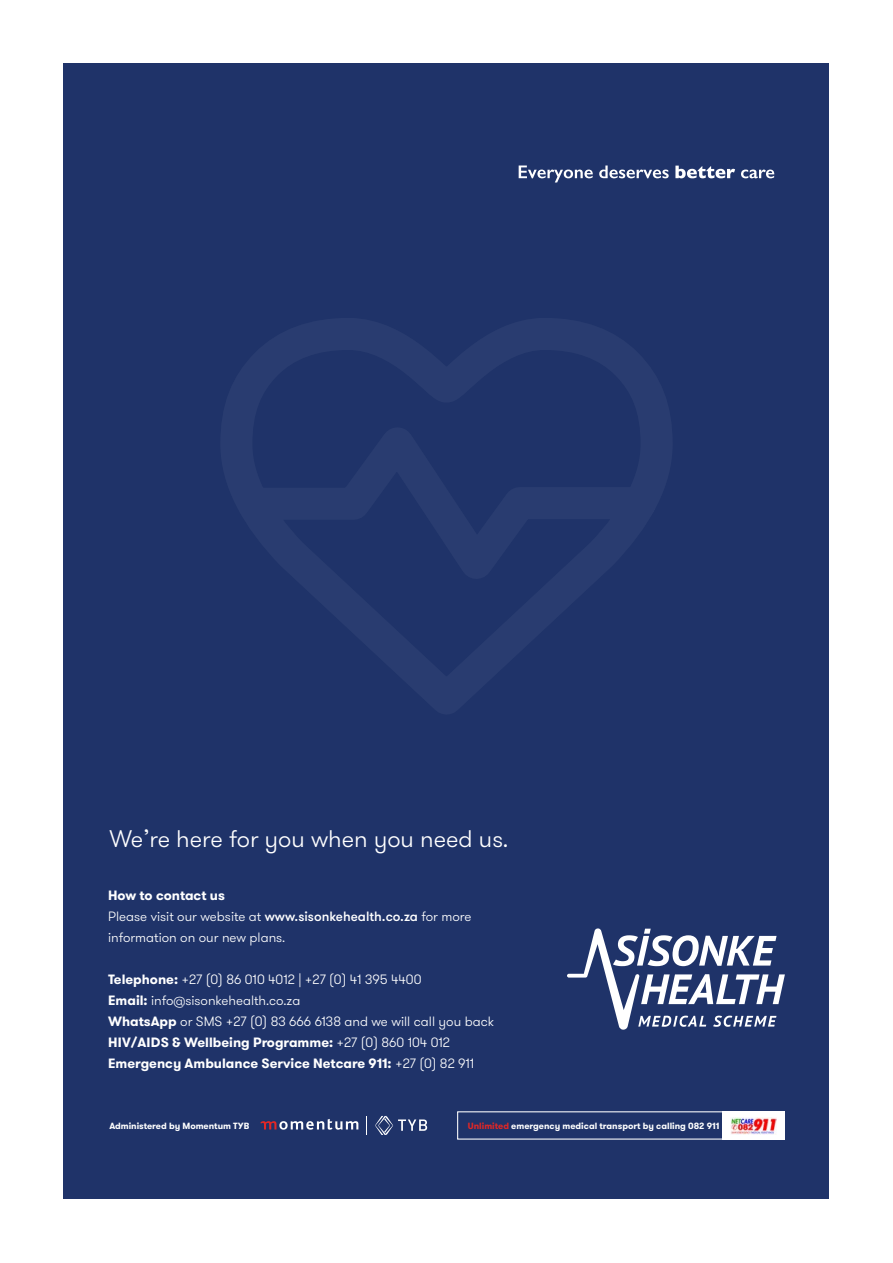
<style>
.page{position:relative;width:893px;height:1263px;background:#fff}
.page>*{position:absolute;margin:0;border:0;box-sizing:border-box;transform-origin:0 0}
.t1{font:300 24px "GT Walsheim";color:#fff}
.t2{font:300 13.5px/21px "GT Walsheim";color:#fff}
.t3{font:700 13.5px "GT Walsheim";color:#fff}
.t4{font:700 9px "GT Walsheim";color:#fff}
.s1{font-weight:500}
.s2{font-weight:700}
.s3{font-weight:300}
.s4{color:#e12725}
</style>
<div class="page">
<div style="left:64px;top:64px;width:765px;height:1135px;background:#1f3369"></div>
<svg style="left:519px;top:165px;width:255px;height:17px"></svg>
<svg style="left:260px;top:1119px;width:98px;height:11px"></svg>
<svg style="left:375px;top:1116px;width:52px;height:19px"></svg>
<div style="left:722px;top:1111px;width:63px;height:28px;background:#fff"></div>
<img style="left:731px;top:1118px;width:46px;height:16px">
<svg style="left:567px;top:928px;width:218px;height:102px"></svg>
<p class="t1" style="left:109px;top:823px;width:401px">We’re here for you when you need us.</p>
<p class="t3" style="left:108px;top:886px;width:118px">How to contact us</p>
<p class="t2" style="left:108px;top:906px;width:365px">Please visit our website at <span class="s1">www.sisonkehealth.co.za</span> for more information on our new plans.</p>
<p class="t2" style="left:108px;top:969px;width:315px"><span class="s2">Telephone:</span> +27 (0) 86 010 4012 | +27 (0) 41 395 4400</p>
<p class="t2" style="left:108px;top:990px;width:194px"><span class="s2">Email:</span> info@sisonkehealth.co.za</p>
<p class="t2" style="left:108px;top:1011px;width:387px"><span class="s2">WhatsApp</span> or SMS +27 (0) 83 666 6138 and we will call you back</p>
<p class="t3" style="left:108px;top:1033px;width:343px">HIV/AIDS &amp; Wellbeing Programme: <span class="s3">+27 (0) 860 104 012</span></p>
<p class="t3" style="left:108px;top:1055px;width:368px">Emergency Ambulance Service Netcare 911: <span class="s3">+27 (0) 82 911</span></p>
<p class="t4" style="left:109px;top:1120px;width:142px">Administered by Momentum TYB</p>
<p class="t4" style="left:468px;top:1119px;width:253px"><span class="s4">Unlimited</span> emergency medical transport by calling 082 911</p>
</div>
